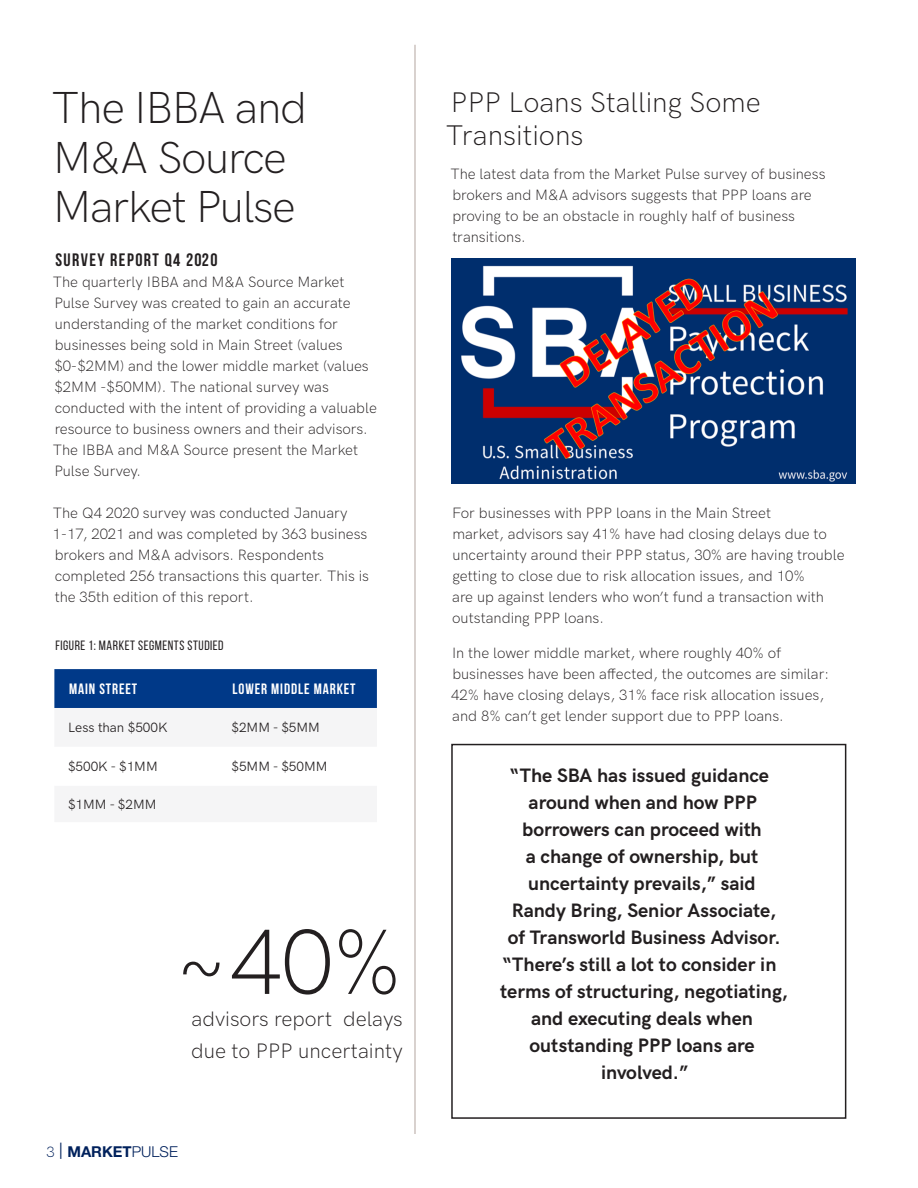
<style>
.page{position:relative;width:918px;height:1188px;background:#fff}
.page>*{position:absolute;margin:0;border:0;box-sizing:border-box;transform-origin:0 0}
.t1{font:300 93px "HK Grotesk";color:#231f20}
.body{font:300 45px/49.5px "HK Grotesk";letter-spacing:-.03em;color:#231f20}
.t2{font:300 28.5px/33px "HK Grotesk";color:#231f20}
.t3{font:300 21px "HK Grotesk";color:#231f20}
.t4{font:700 19.5px/27px "HK Grotesk";color:#231f20;text-align:center}
.t5{font:700 18px "Bebas Neue";letter-spacing:.08em;color:#231f20}
.t6{font:300 15px/21px "HK Grotesk";color:#231f20}
.table_text{font:700 15px "Bebas Neue";letter-spacing:.06em;color:#fff}
.t7{font:700 15px "Helvetica Neue LT Std";color:#00215c}
.t8{font:13.5px "HK Grotesk";color:#231f20}
.t9{font:13.5px "Bebas Neue";letter-spacing:.04em;color:#231f20}
.s1{font-family:"HK Grotesk";font-weight:300}
.s2{font-family:"Bebas Neue";font-weight:400;font-size:20.7px}
.s3{font-weight:300}
</style>
<div class="page">
<div style="left:54px;top:669px;width:323px;height:39px;background:#003988"></div>
<div style="left:451px;top:744px;width:395px;height:375px;border:2px solid #231f20"></div>
<hr style="left:414px;top:45px;width:2px;height:1089px;background:#ccc3bf">
<img style="left:452px;top:259px;width:404px;height:224px">
<p class="body" style="left:52px;top:79px;width:257px">The IBBA and<br>M&amp;A Source<br>Market Pulse</p>
<p class="t5" style="left:55px;top:250px;width:164px">SURVEY REPORT Q4 2020</p>
<p class="t6" style="left:53px;top:270px;width:326px">The quarterly IBBA and M&amp;A Source Market Pulse Survey was created to gain an accurate understanding of the market conditions for businesses being sold in Main Street (values $0-$2MM) and the lower middle market (values $2MM -$50MM). The national survey was conducted with the intent of providing a valuable resource to business owners and their advisors.<br>The IBBA and M&amp;A Source present the Market Pulse Survey.</p>
<p class="t6" style="left:53px;top:501px;width:318px">The Q4 2020 survey was conducted January 1-17, 2021 and was completed by 363 business brokers and M&amp;A advisors. Respondents completed 256 transactions this quarter. This is the 35th edition of this report.</p>
<p class="t9" style="left:55px;top:638px;width:170px">FIGURE 1: MARKET SEGMENTS STUDIED</p>
<p class="table_text" style="left:69px;top:680px;width:70px">MAIN STREET</p>
<p class="table_text" style="left:233px;top:680px;width:124px">LOWER MIDDLE MARKET</p>
<p class="t8" style="left:68px;top:717px;width:101px">Less than $500K</p>
<p class="t8" style="left:232px;top:717px;width:90px">$2MM - $5MM</p>
<p class="t8" style="left:68px;top:756px;width:91px">$500K - $1MM</p>
<p class="t8" style="left:232px;top:756px;width:98px">$5MM - $50MM</p>
<p class="t8" style="left:68px;top:794px;width:90px">$1MM - $2MM</p>
<p class="t1" style="left:173px;top:892px;width:232px">~40%</p>
<p class="t3" style="left:191px;top:1003px;width:213px">advisors report delays</p>
<p class="t3" style="left:191px;top:1035px;width:213px">due to PPP uncertainty</p>
<p class="t7" style="left:46px;top:1142px;width:133px"><span class="s1">3</span> <span class="s2">|</span> MARKET<span class="s3">PULSE</span></p>
<p class="t2" style="left:446px;top:83px;width:316px">PPP Loans Stalling Some<br>Transitions</p>
<p class="t6" style="left:450px;top:162px;width:377px">The latest data from the Market Pulse survey of business brokers and M&amp;A advisors suggests that PPP loans are proving to be an obstacle in roughly half of business transitions.</p>
<p class="t6" style="left:452px;top:501px;width:394px">For businesses with PPP loans in the Main Street<br>market, advisors say 41% have had closing delays due to uncertainty around their PPP status, 30% are having trouble getting to close due to risk allocation issues, and 10%<br>are up against lenders who won’t fund a transaction with outstanding PPP loans.</p>
<p class="t6" style="left:451px;top:641px;width:380px">In the lower middle market, where roughly 40% of businesses have been affected, the outcomes are similar:<br>42% have closing delays, 31% face risk allocation issues, and 8% can’t get lender support due to PPP loans.</p>
<p class="t4" style="left:500px;top:760px;width:289px">“The SBA has issued guidance around when and how PPP borrowers can proceed with<br>a change of ownership, but uncertainty prevails,” said<br>Randy Bring, Senior Associate,<br>of Transworld Business Advisor. “There’s still a lot to consider in terms of structuring, negotiating, and executing deals when outstanding PPP loans are involved.”</p>
</div>
